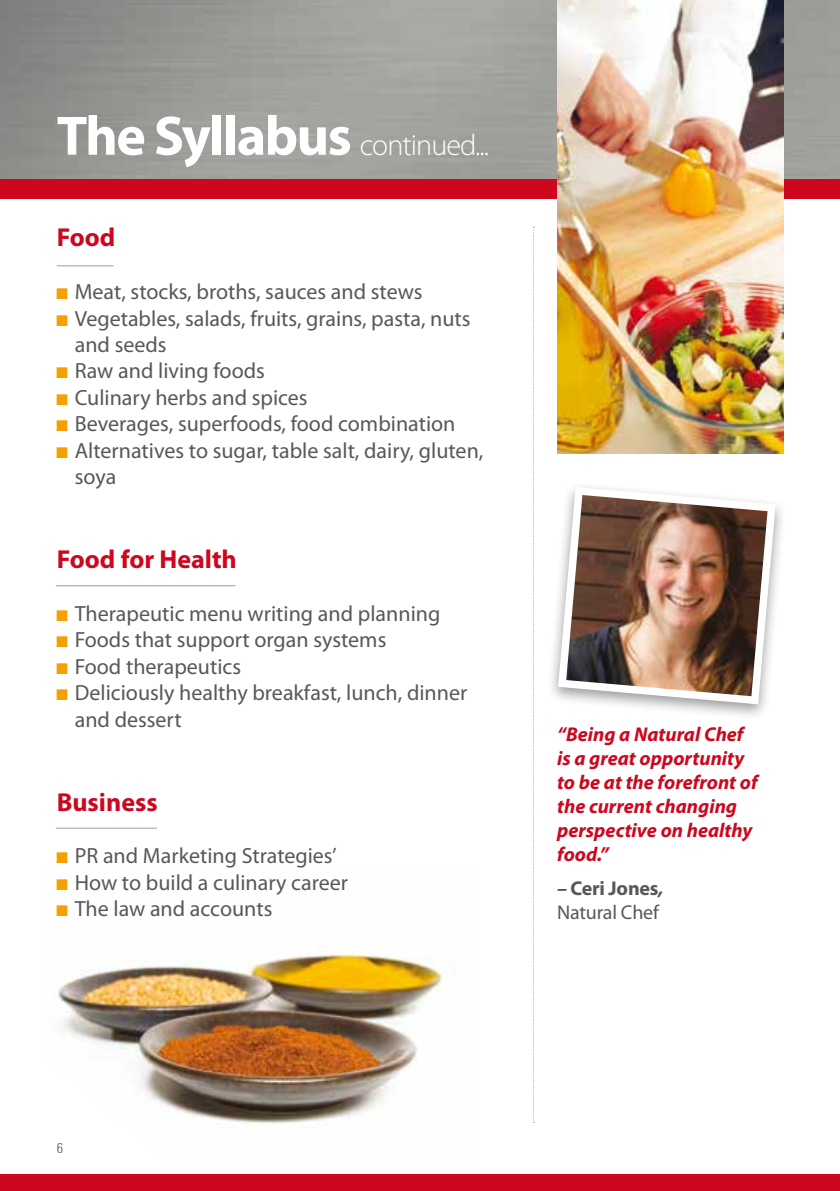
<style>
.page{position:relative;width:840px;height:1191px;background:#fff}
.page>*{position:absolute;margin:0;border:0;box-sizing:border-box;transform-origin:0 0}
.t1{font:300 30px "Myriad Pro";letter-spacing:-.03em;color:#fff}
.t2{font:700 26px "Myriad Pro";color:#cd071e}
.t3{font:22px/26.4px "Myriad Pro";color:#58585a}
.t4{font:italic 700 20px/24px "Myriad Pro";color:#cd071e}
.t5{font:20px/24px "Myriad Pro";letter-spacing:-.01em;color:#58585a}
.t6{font:300 condensed 14px "Zurich BT";color:#58585a}
.s1{font-weight:700;font-size:56px}
.s2{font-weight:700;font-style:italic}
.s3{font-weight:700}
</style>
<div class="page">
<div style="left:546px;top:481px;width:240px;height:240px;background:#000;opacity:.4"></div>
<img style="left:553px;top:483px;width:226px;height:225px">
<img style="left:58px;top:953px;width:385px;height:172px">
<img style="left:0;top:0;width:839px;height:179px">
<div style="left:0;top:179px;width:839px;height:19px;background:#cd071e"></div>
<div style="left:0;top:1174px;width:839px;height:17px;background:#cd071e"></div>
<svg style="left:533px;top:227px;width:1px;height:896px"></svg>
<hr style="left:57px;top:265px;width:56px;height:1px;background:#9c9e9f">
<hr style="left:56px;top:585px;width:179px;height:1px;background:#9c9e9f">
<hr style="left:56px;top:828px;width:101px;height:1px;background:#9c9e9f">
<img style="left:556px;top:0;width:226px;height:454px">
<h1 class="t1" style="left:57px;top:127px;width:433px"><span class="s1">The Syllabus</span> continued...</h1>
<p class="t2" style="left:57px;top:221px;width:60px">Food</p>
<p class="t3" style="left:75px;top:278px;width:410px">Meat, stocks, broths, sauces and stews<br>Vegetables, salads, fruits, grains, pasta, nuts and seeds<br>Raw and living foods<br>Culinary herbs and spices<br>Beverages, superfoods, food combination<br>Alternatives to sugar, table salt, dairy, gluten, soya</p>
<p class="t2" style="left:57px;top:542px;width:181px">Food for Health</p>
<p class="t3" style="left:75px;top:600px;width:394px">Therapeutic menu writing and planning<br>Foods that support organ systems<br>Food therapeutics<br>Deliciously healthy breakfast, lunch, dinner and dessert</p>
<p class="t2" style="left:57px;top:785px;width:102px">Business</p>
<p class="t3" style="left:75px;top:842px;width:274px">PR and Marketing Strategies’<br>How to build a culinary career<br>The law and accounts</p>
<p class="t4" style="left:556px;top:721px;width:202px">“Being a Natural Chef is a great opportunity to be at the forefront of the current changing perspective on healthy food.”</p>
<p class="t5" style="left:556px;top:875px;width:108px"><span class="s2">–</span> <span class="s3">Ceri Jones</span><span class="s2">,<br></span>Natural Chef</p>
<p class="t6" style="left:57px;top:1139px;width:8px">6</p>
</div>
